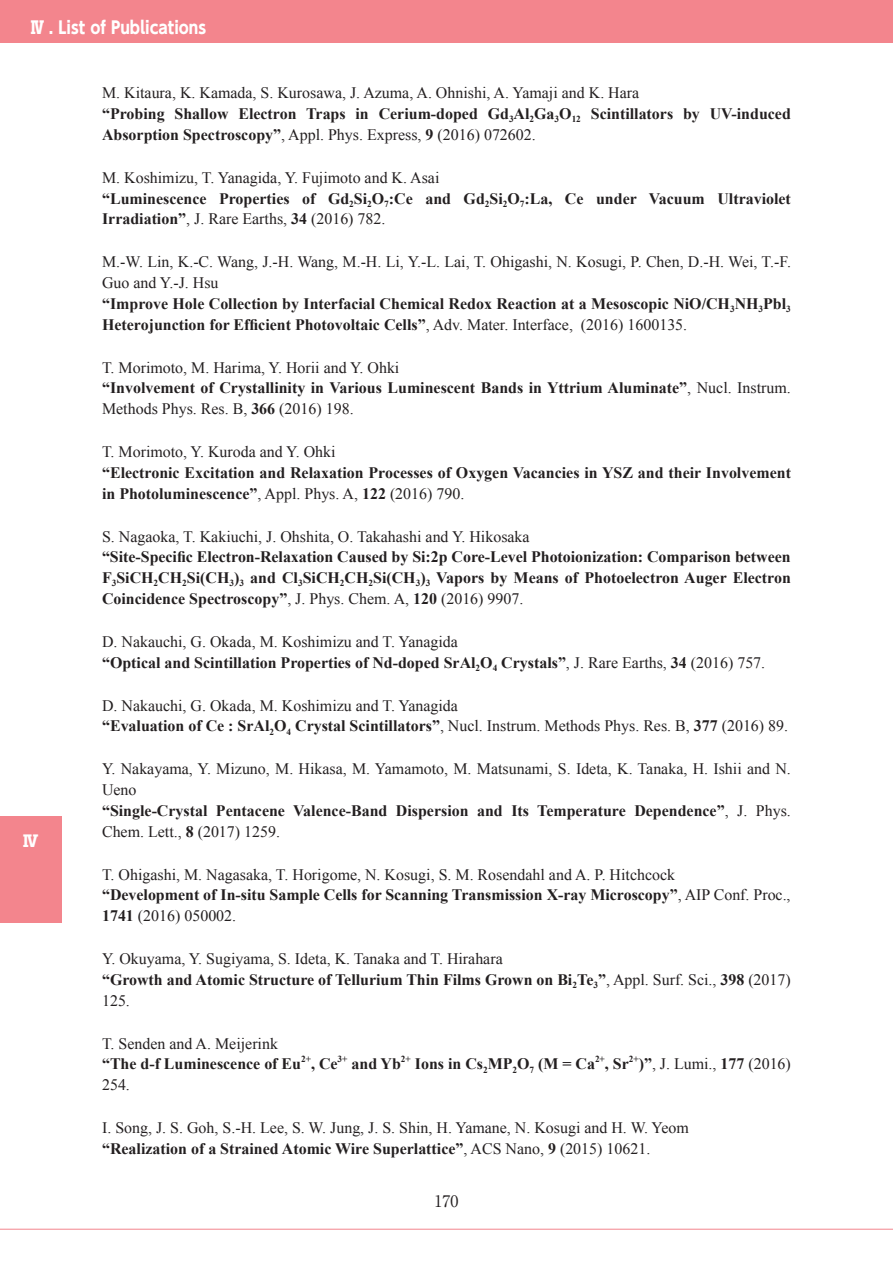
<style>
.page{position:relative;width:893px;height:1263px;background:#fff}
.page>*{position:absolute;margin:0;border:0;box-sizing:border-box;transform-origin:0 0}
.t1{font:700 16.95px "UD Shin Go Pro";color:#fff;scale:.9 1}
.t2{font:15.9px/20.7px "Times New Roman";color:#231f20}
.t3{font:700 15.9px/20.7px "Times New Roman";color:#231f20}
.t4{font:15.9px "Ryumin Pro";color:#231f20}
.t5{font:700 15.9px "Shin Go Pro";color:#fff}
.t6{font:700 9.3px "Times New Roman";color:#231f20}
.s1{font-weight:400}
.s2{font-weight:700}
</style>
<div class="page">
<hr style="left:0;top:1229px;width:893px;height:1px;background:#f3858d">
<div style="left:0;top:0;width:893px;height:43px;background:#f3858d"></div>
<div style="left:0;top:816px;width:62px;height:107px;background:#f3858d"></div>
<p class="t1" style="left:30px;top:13px;width:197px">Ⅳ . List of Publications</p>
<p class="t5" style="left:23px;top:828px;width:17px">Ⅳ</p>
<p class="t3" style="left:102px;top:82px;width:690px"><span class="s1">M. Kitaura, K. Kamada, S. Kurosawa, J. Azuma, A. Ohnishi, A. Yamaji and K. Hara<br></span>“Probing Shallow Electron Traps in Cerium-doped Gd<sub>3</sub>Al<sub>2</sub>Ga<sub>3</sub>O<sub>12</sub> Scintillators by UV-induced<br>Absorption Spectroscopy”<span class="s1">, Appl. Phys. Express,</span> 9 <span class="s1">(2016) 072602.</span></p>
<p class="t3" style="left:102px;top:167px;width:690px"><span class="s1">M. Koshimizu, T. Yanagida, Y. Fujimoto and K. Asai<br></span>“Luminescence Properties of Gd<sub>2</sub>Si<sub>2</sub>O<sub>7</sub>:Ce and Gd<sub>2</sub>Si<sub>2</sub>O<sub>7</sub>:La, Ce under Vacuum Ultraviolet<br>Irradiation”<span class="s1">, J. Rare Earths,</span> 34 <span class="s1">(2016) 782.</span></p>
<p class="t2" style="left:102px;top:251px;width:690px">M.-W. Lin, K.-C. Wang, J.-H. Wang, M.-H. Li, Y.-L. Lai, T. Ohigashi, N. Kosugi, P. Chen, D.-H. Wei, T.-F.<br>Guo and Y.-J. Hsu<br><span class="s2">“Improve Hole Collection by Interfacial Chemical Redox Reaction at a Mesoscopic NiO/CH</span><sub>3</sub><span class="s2">NH</span><sub>3</sub><span class="s2">Pbl</span><sub>3<br></sub><span class="s2">Heterojunction for Efficient Photovoltaic Cells”</span>, Adv. Mater. Interface, (2016) 1600135.</p>
<p class="t2" style="left:102px;top:357px;width:690px">T. Morimoto, M. Harima, Y. Horii and Y. Ohki<br><span class="s2">“Involvement of Crystallinity in Various Luminescent Bands in Yttrium Aluminate”</span>, Nucl. Instrum.<br>Methods Phys. Res. B, <span class="s2">366</span> (2016) 198.</p>
<p class="t2" style="left:102px;top:441px;width:235px">T. Morimoto, Y. Kuroda and Y. Ohki</p>
<p class="t3" style="left:102px;top:462px;width:690px">“Electronic Excitation and Relaxation Processes of Oxygen Vacancies in YSZ and their Involvement in Photoluminescence”<span class="s1">, Appl. Phys. A,</span> 122 <span class="s1">(2016) 790.</span></p>
<p class="t2" style="left:102px;top:526px;width:429px">S. Nagaoka, T. Kakiuchi, J. Ohshita, O. Takahashi and Y. Hikosaka</p>
<p class="t3" style="left:102px;top:546px;width:690px;text-align:justify">“Site-Specific Electron-Relaxation Caused by Si:2p Core-Level Photoionization: Comparison between F<sub>3</sub>SiCH<sub>2</sub>CH<sub>2</sub>Si(CH<sub>3</sub>)<sub>3</sub> and Cl<sub>3</sub>SiCH<sub>2</sub>CH<sub>2</sub>Si(CH<sub>3</sub>)<sub>3</sub> Vapors by Means of Photoelectron Auger Electron Coincidence Spectroscopy”<span class="s1">, J. Phys. Chem. A,</span> 120 <span class="s1">(2016) 9907.</span></p>
<p class="t2" style="left:102px;top:631px;width:665px">D. Nakauchi, G. Okada, M. Koshimizu and T. Yanagida<br><span class="s2">“Optical and Scintillation Properties of Nd-doped SrAl</span><sub>2</sub><span class="s2">O</span><sub>4</sub> <span class="s2">Crystals”</span>, J. Rare Earths, <span class="s2">34</span> (2016) 757.</p>
<p class="t2" style="left:102px;top:695px;width:688px">D. Nakauchi, G. Okada, M. Koshimizu and T. Yanagida<br><span class="s2">“Evaluation of Ce : SrAl</span><sub>2</sub><span class="s2">O</span><sub>4</sub> <span class="s2">Crystal Scintillators”</span>, Nucl. Instrum. Methods Phys. Res. B, <span class="s2">377</span> (2016) 89.</p>
<p class="t2" style="left:102px;top:758px;width:690px">Y. Nakayama, Y. Mizuno, M. Hikasa, M. Yamamoto, M. Matsunami, S. Ideta, K. Tanaka, H. Ishii and N.<br>Ueno<br><span class="s2">“Single-Crystal Pentacene Valence-Band Dispersion and Its Temperature Dependence”</span>, J. Phys.<br>Chem. Lett., <span class="s2">8</span> (2017) 1259.</p>
<p class="t2" style="left:102px;top:864px;width:690px">T. Ohigashi, M. Nagasaka, T. Horigome, N. Kosugi, S. M. Rosendahl and A. P. Hitchcock<br><span class="s2">“Development of In-situ Sample Cells for Scanning Transmission X-ray Microscopy”</span>, AIP Conf. Proc.,<br><span class="s2">1741</span> (2016) 050002.</p>
<p class="t2" style="left:102px;top:948px;width:690px">Y. Okuyama, Y. Sugiyama, S. Ideta, K. Tanaka and T. Hirahara<br><span class="s2">“Growth and Atomic Structure of Tellurium Thin Films Grown on Bi</span><sub>2</sub><span class="s2">Te</span><sub>3</sub><span class="s2">”</span>, Appl. Surf. Sci., <span class="s2">398</span> (2017)<br>125.</p>
<p class="t2" style="left:102px;top:1033px;width:177px">T. Senden and A. Meijerink</p>
<p class="t3" style="left:102px;top:1053px;width:200px">“The d-f Luminescence of Eu</p>
<p class="t6" style="left:301px;top:1052px;width:11px">2+</p>
<p class="t3" style="left:311px;top:1053px;width:28px">, Ce</p>
<p class="t6" style="left:338px;top:1052px;width:11px">3+</p>
<p class="t6" style="left:401px;top:1052px;width:11px">2+</p>
<p class="t3" style="left:415px;top:1053px;width:182px">Ions in Cs<sub>2</sub>MP<sub>2</sub>O<sub>7</sub> (M = Ca</p>
<p class="t6" style="left:595px;top:1052px;width:11px">2+</p>
<p class="t3" style="left:605px;top:1053px;width:25px">, Sr</p>
<p class="t6" style="left:629px;top:1052px;width:11px">2+</p>
<p class="t2" style="left:639px;top:1053px;width:154px"><span class="s2">)”</span>, J. Lumi., <span class="s2">177</span> (2016)</p>
<p class="t3" style="left:352px;top:1053px;width:51px">and Yb</p>
<p class="t2" style="left:102px;top:1074px;width:29px">254.</p>
<p class="t2" style="left:102px;top:1117px;width:588px">I. Song, J. S. Goh, S.-H. Lee, S. W. Jung, J. S. Shin, H. Yamane, N. Kosugi and H. W. Yeom <span class="s2">“Realization of a Strained Atomic Wire Superlattice”</span>, ACS Nano, <span class="s2">9</span> (2015) 10621.</p>
<p class="t4" style="left:435px;top:1188px;width:25px">170</p>
</div>
